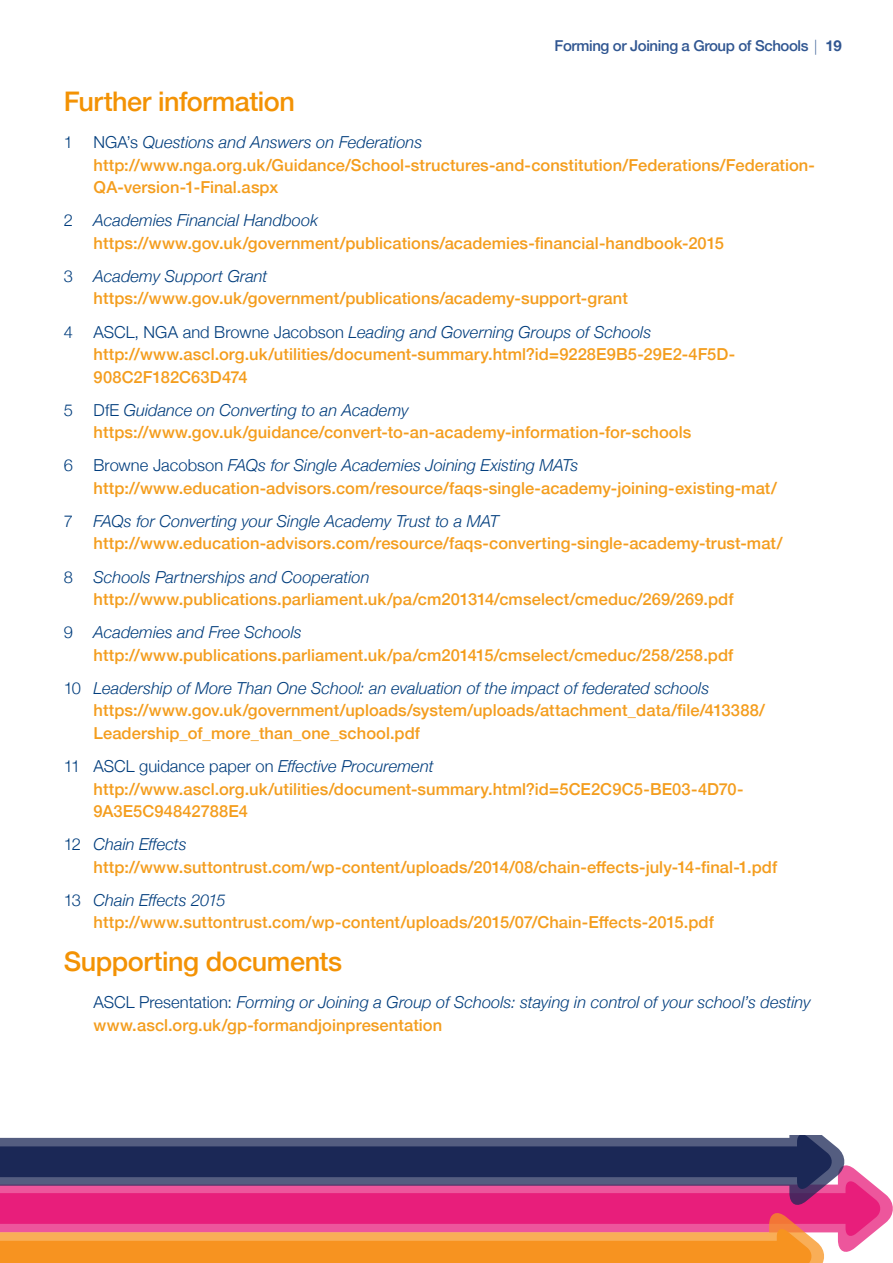
<style>
.page{position:relative;width:893px;height:1263px;background:#fff}
.page>*{position:absolute;margin:0;border:0;box-sizing:border-box;transform-origin:0 0}
.main_header{font:500 27px "Helvetica Neue";letter-spacing:-.015em;color:#f39204}
.t1{font:500 16.5px/22.5px "Helvetica Neue";letter-spacing:.005em;color:#f49d1d}
.t2{font:italic 300 16.5px/22.5px "Helvetica Neue";color:#013d7d}
.t3{font:500 15px "Helvetica Neue";letter-spacing:-.025em;color:#305691}
.s1{font-family:"Myriad Pro";font-weight:300}
.s2{font-weight:700}
.s3{font-weight:300;color:#013d7d}
.s4{font-weight:300;font-style:italic;color:#013d7d}
.s5{font-style:normal}
.s6{font-weight:500;font-style:normal;color:#f49d1d}
</style>
<div class="page">
<svg style="left:0;top:1135px;width:882px;height:128px"></svg>
<p class="t3" style="left:554px;top:33px;width:289px">Forming or Joining a Group of Schools <span class="s1">|</span> <span class="s2">19</span></p>
<p class="main_header" style="left:64px;top:79px;width:233px">Further information</p>
<p class="t1" style="left:94px;top:130px;width:723px;text-indent:-30px"><span class="s3">1 NGA’s</span> <span class="s4">Questions and Answers on Federations </span>http://www.nga.org.uk/Guidance/School-structures-and-constitution/Federations/Federation-<br>QA-version-1-Final.aspx</p>
<p class="t1" style="left:94px;top:208px;width:632px;text-indent:-30px"><span class="s3">2</span> <span class="s4">Academies Financial Handbook </span>https://www.gov.uk/government/publications/academies-financial-handbook-2015</p>
<p class="t1" style="left:94px;top:264px;width:536px;text-indent:-30px"><span class="s3">3</span> <span class="s4">Academy Support Grant </span>https://www.gov.uk/government/publications/academy-support-grant</p>
<p class="t1" style="left:94px;top:320px;width:643px;text-indent:-30px"><span class="s3">4 ASCL, NGA and Browne Jacobson</span> <span class="s4">Leading and Governing Groups of Schools </span>http://www.ascl.org.uk/utilities/document-summary.html?id=9228E9B5-29E2-4F5D-<br>908C2F182C63D474</p>
<p class="t1" style="left:94px;top:398px;width:599px;text-indent:-30px"><span class="s3">5 DfE</span> <span class="s4">Guidance on Converting to an Academy </span>https://www.gov.uk/guidance/convert-to-an-academy-information-for-schools</p>
<p class="t1" style="left:94px;top:453px;width:685px;text-indent:-30px"><span class="s3">6 Browne Jacobson</span> <span class="s4">FAQs for Single Academies Joining Existing MATs </span>http://www.education-advisors.com/resource/faqs-single-academy-joining-existing-mat/</p>
<p class="t1" style="left:94px;top:509px;width:690px;text-indent:-30px"><span class="s3">7</span> <span class="s4">FAQs for Converting your Single Academy Trust to a MAT </span>http://www.education-advisors.com/resource/faqs-converting-single-academy-trust-mat/</p>
<p class="t1" style="left:94px;top:565px;width:641px;text-indent:-30px"><span class="s3">8</span> <span class="s4">Schools Partnerships and Cooperation </span>http://www.publications.parliament.uk/pa/cm201314/cmselect/cmeduc/269/269.pdf</p>
<p class="t1" style="left:94px;top:620px;width:641px;text-indent:-30px"><span class="s3">9</span> <span class="s4">Academies and Free Schools </span>http://www.publications.parliament.uk/pa/cm201415/cmselect/cmeduc/258/258.pdf</p>
<p class="t1" style="left:94px;top:676px;width:673px;text-indent:-30px"><span class="s3">10</span> <span class="s4">Leadership of More Than One School: an evaluation of the impact of federated schools </span>https://www.gov.uk/government/uploads/system/uploads/attachment_data/file/413388/<br>Leadership_of_more_than_one_school.pdf</p>
<p class="t1" style="left:94px;top:754px;width:652px;text-indent:-30px"><span class="s3">11 ASCL guidance paper on</span> <span class="s4">Effective Procurement </span>http://www.ascl.org.uk/utilities/document-summary.html?id=5CE2C9C5-BE03-4D70-<br>9A3E5C94842788E4</p>
<p class="t1" style="left:94px;top:832px;width:685px;text-indent:-30px"><span class="s3">12</span> <span class="s4">Chain Effects </span>http://www.suttontrust.com/wp-content/uploads/2014/08/chain-effects-july-14-final-1.pdf</p>
<p class="t1" style="left:94px;top:888px;width:622px;text-indent:-30px"><span class="s3">13</span> <span class="s4">Chain Effects 2015 </span>http://www.suttontrust.com/wp-content/uploads/2015/07/Chain-Effects-2015.pdf</p>
<p class="main_header" style="left:64px;top:940px;width:280px">Supporting documents</p>
<p class="t2" style="left:94px;top:990px;width:719px"><span class="s5">ASCL Presentation:</span> Forming or Joining a Group of Schools: staying in control of your school’s destiny <span class="s6">www.ascl.org.uk/gp-formandjoinpresentation</span></p>
</div>
